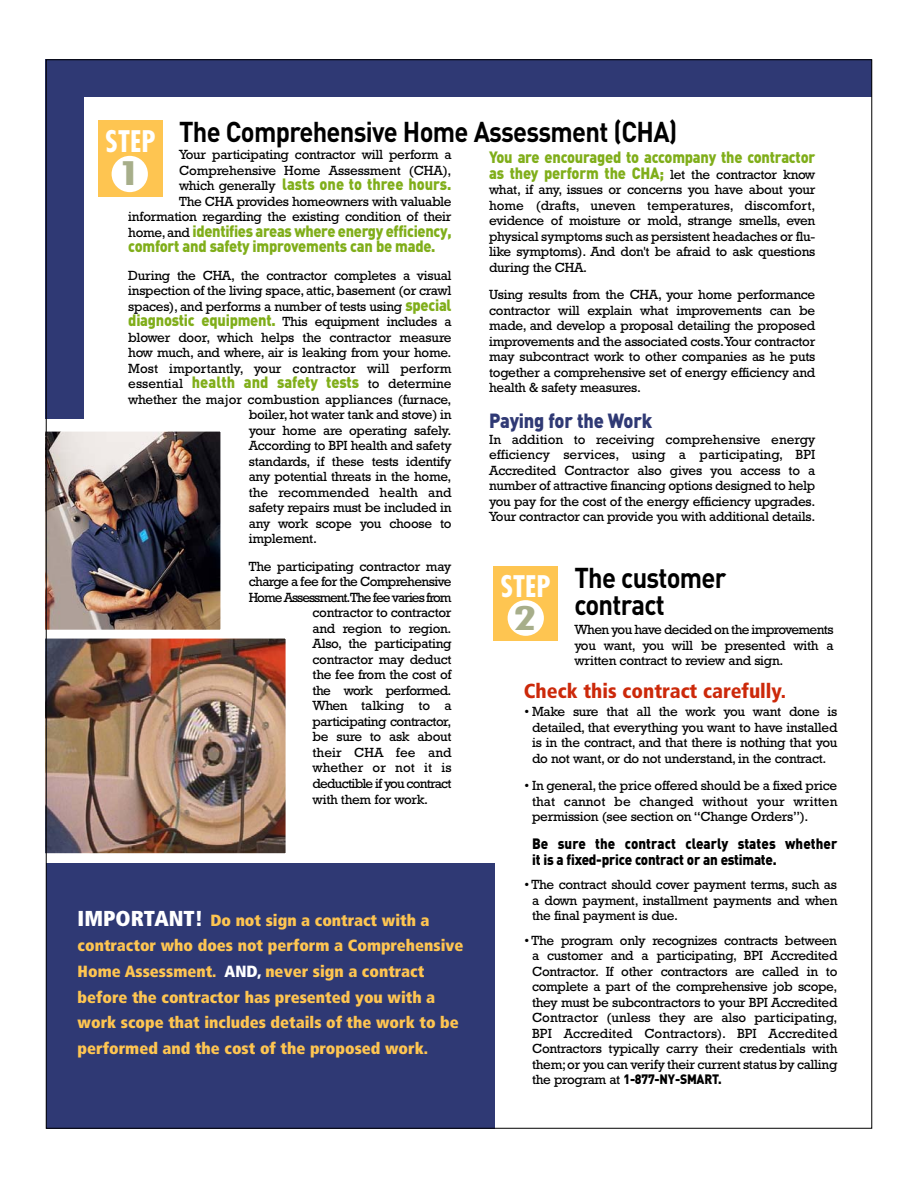
<style>
.page{position:relative;width:918px;height:1188px;background:#fff}
.page>*{position:absolute;margin:0;border:0;box-sizing:border-box;transform-origin:0 0}
.t1{font:700 condensed 31.65px "Futura";color:#a7ae8a;scale:1.5 1}
.t2{font:700 condensed 28.95px "Futura";color:#fff}
.t3{font:700 28.35px/27px "DIN";letter-spacing:-.025em;color:#000;scale:.9 1}
.t4{font:900 condensed 20.25px "Frutiger";color:#cc290a}
.t5{font:900 20.25px "DIN";letter-spacing:-.01em;color:#2f3974;scale:.9 1}
.t6{font:900 condensed 16.2px/25.7px "Frutiger";color:#fec551}
.t7{font:900 16.2px/15.5px "DIN";letter-spacing:-.015em;color:#80ae1a;scale:.9 1}
.t8{font:900 14.85px/16.2px "DIN";letter-spacing:-.015em;color:#000;scale:.9 1}
.t9{font:13.5px/15.5px "Rockwell";letter-spacing:-.02em;color:#000;text-align:justify}
.t10{font:13.5px "Rockwell";color:#000}
.t11{font:13.5px "Rockwell";letter-spacing:-.045em;color:#000}
.t12{font:13.5px "Rockwell";letter-spacing:-.075em;color:#000}
.t13{font:900 13.5px "DIN";letter-spacing:-.015em;color:#000;scale:.9 1}
.t14{font:13.5px "Rockwell";letter-spacing:-.04em;color:#000}
.t15{font:13.5px "Rockwell";letter-spacing:-.055em;color:#000}
.s1{font-family:"Rockwell";font-weight:400;font-size:13.5px;color:#000}
.s2{font-family:"DIN";font-weight:900;font-size:16.2px;color:#80ae1a}
.s3{font-family:"Rockwell";font-weight:400}
.s4{font-size:21.6px;color:#fff}
.s5{color:#fff}
</style>
<div class="page">
<div style="left:46px;top:59px;width:38px;height:359px;background:#2f3974"></div>
<div style="left:46px;top:59px;width:826px;height:38px;background:#2f3974"></div>
<img style="left:48px;top:638px;width:238px;height:216px">
<img style="left:48px;top:431px;width:173px;height:199px">
<div style="left:46px;top:863px;width:449px;height:266px;background:#2f3974"></div>
<div style="left:98px;top:121px;width:65px;height:76px;background:#fec551"></div>
<div style="left:112px;top:156px;width:36px;height:36px;background:#fff;border-radius:50%"></div>
<div style="left:494px;top:566px;width:64px;height:75px;background:#fec551"></div>
<div style="left:508px;top:600px;width:36px;height:36px;background:#fff;border-radius:50%"></div>
<h3 class="t3" style="left:179px;top:121px;width:555px">The Comprehensive Home Assessment (CHA)</h3>
<p class="t7" style="left:489px;top:151px;width:364px">You are encouraged to accompany the contractor as they perform the CHA; <span class="s1">let the contractor know</span></p>
<p class="t9" style="left:489px;top:183px;width:328px">what, if any, issues or concerns you have about your home (drafts, uneven temperatures, discomfort, evidence of moisture or mold, strange smells, even physical symptoms such as persistent headaches or flu&shy;like symptoms). And don't be afraid to ask questions during the CHA.</p>
<p class="t9" style="left:489px;top:288px;width:328px">Using results from the CHA, your home performance contractor will explain what improvements can be made, and develop a proposal detailing the proposed improvements and the associated costs.Your contractor may subcontract work to other companies as he puts together a comprehensive set of energy efficiency and health &amp; safety measures.</p>
<h3 class="t5" style="left:489px;top:414px;width:183px">Paying for the Work</h3>
<p class="t9" style="left:489px;top:433px;width:328px">In addition to receiving comprehensive energy efficiency services, using a participating, BPI Accredited Contractor also gives you access to a number of attractive financing options designed to help you pay for the cost of the energy efficiency upgrades.<br>Your contractor can provide you with additional details.</p>
<h2 class="t2" style="left:105px;top:129px;width:52px">STEP</h2>
<h1 class="t1" style="left:118px;top:159px;width:17px">1</h1>
<p class="t9" style="left:179px;top:148px;width:274px">Your participating contractor will perform a<br>Comprehensive Home Assessment (CHA),</p>
<p class="t7" style="left:179px;top:178px;width:304px"><span class="s1">which generally</span> lasts one to three hours.</p>
<p class="t9" style="left:128px;top:195px;width:325px;text-align:right">The CHA provides homeowners with valuable information regarding the existing condition of their</p>
<p class="t7" style="left:128px;top:225px;width:361px"><span class="s1">home,and</span> identifies areas where energy efficiency, comfort and safety improvements can be made.</p>
<p class="t9" style="left:128px;top:269px;width:325px">During the CHA, the contractor completes a visual</p>
<p class="t9" style="left:128px;top:284px;width:325px">inspection of the living space, attic, basement (or crawl</p>
<p class="t9" style="left:128px;top:300px;width:325px">spaces), and performs a number of tests using <span class="s2">special</span></p>
<p class="t9" style="left:128px;top:315px;width:325px"><span class="s2">diagnostic equipment.</span> This equipment includes a</p>
<p class="t9" style="left:128px;top:331px;width:325px">blower door, which helps the contractor measure</p>
<p class="t9" style="left:128px;top:346px;width:325px">how much, and where, air is leaking from your home.</p>
<p class="t10" style="left:128px;top:364px;width:325px">Most importantly, your contractor will perform</p>
<p class="t9" style="left:128px;top:377px;width:325px">essential <span class="s2">health and safety tests</span> to determine</p>
<p class="t10" style="left:128px;top:395px;width:325px">whether the major combustion appliances (furnace,</p>
<p class="t9" style="left:249px;top:408px;width:204px">boiler,hot water tank and stove) in</p>
<p class="t9" style="left:249px;top:424px;width:204px">your home are operating safely.</p>
<p class="t9" style="left:249px;top:439px;width:204px">According to BPI health and safety</p>
<p class="t9" style="left:249px;top:455px;width:204px">standards, if these tests identify</p>
<p class="t9" style="left:249px;top:471px;width:204px">any potential threats in the home,</p>
<p class="t10" style="left:249px;top:488px;width:204px">the recommended health and</p>
<p class="t9" style="left:249px;top:502px;width:204px">safety repairs must be included in</p>
<p class="t9" style="left:249px;top:517px;width:204px">any work scope you choose to</p>
<p class="t9" style="left:249px;top:533px;width:70px">implement.</p>
<p class="t9" style="left:249px;top:560px;width:204px">The participating contractor may</p>
<p class="t11" style="left:249px;top:577px;width:204px">charge a fee for the Comprehensive</p>
<p class="t12" style="left:249px;top:593px;width:204px">Home Assessment.The fee varies from</p>
<p class="t9" style="left:313px;top:606px;width:140px">contractor to contractor</p>
<p class="t9" style="left:313px;top:622px;width:140px">and region to region.</p>
<p class="t9" style="left:313px;top:637px;width:140px">Also, the participating</p>
<p class="t9" style="left:313px;top:653px;width:140px">contractor may deduct</p>
<p class="t9" style="left:313px;top:668px;width:140px">the fee from the cost of</p>
<p class="t11" style="left:313px;top:686px;width:141px">the work performed.</p>
<p class="t10" style="left:313px;top:701px;width:141px">When talking to a</p>
<p class="t14" style="left:313px;top:717px;width:141px">participating contractor,</p>
<p class="t9" style="left:313px;top:731px;width:140px">be sure to ask about</p>
<p class="t10" style="left:313px;top:748px;width:140px">their CHA fee and</p>
<p class="t10" style="left:313px;top:763px;width:140px">whether or not it is</p>
<p class="t15" style="left:313px;top:779px;width:140px">deductible if you contract</p>
<p class="t9" style="left:313px;top:793px;width:117px">with them for work.</p>
<h3 class="t3" style="left:574px;top:567px;width:170px">The customer contract</h3>
<p class="t9" style="left:574px;top:623px;width:261px">When you have decided on the improvements you want, you will be presented with a written contract to review and sign.</p>
<h3 class="t4" style="left:524px;top:683px;width:264px">Check this contract carefully.</h3>
<p class="t9" style="left:524px;top:705px;width:315px;text-align:center">• Make sure that all the work you want done is detailed, that everything you want to have installed is in the contract, and that there is nothing that you do not want, or do not understand, in the contract.</p>
<p class="t9" style="left:532px;top:779px;width:307px;text-indent:-8px">• In general, the price offered should be a fixed price that cannot be changed without your written permission (see section on “Change Orders”).</p>
<p class="t8" style="left:532px;top:837px;width:341px">Be sure the contract clearly states whether it is a fixed-price contract or an estimate.</p>
<p class="t9" style="left:532px;top:879px;width:307px;text-indent:-8px">• The contract should cover payment terms, such as a down payment, installment payments and when the final payment is due.</p>
<p class="t9" style="left:524px;top:934px;width:315px;text-align:center">• The program only recognizes contracts between a customer and a participating, BPI Accredited Contractor. If other contractors are called in to complete a part of the comprehensive job scope, they must be subcontractors to your BPI Accredited Contractor (unless they are also participating, BPI Accredited Contractors). BPI Accredited Contractors typically carry their credentials with them;or you can verify their current status by calling</p>
<p class="t13" style="left:532px;top:1075px;width:212px"><span class="s3">the program at</span> 1-877-NY-SMART.</p>
<h2 class="t2" style="left:501px;top:574px;width:52px">STEP</h2>
<h1 class="t1" style="left:513px;top:605px;width:17px">2</h1>
<p class="t6" style="left:78px;top:908px;width:387px"><span class="s4">IMPORTANT!</span> Do not sign a contract with a contractor who does not perform a Comprehensive Home Assessment. <span class="s5">AND,</span> never sign a contract before the contractor has presented you with a work scope that includes details of the work to be performed and the cost of the proposed work.</p>
</div>
